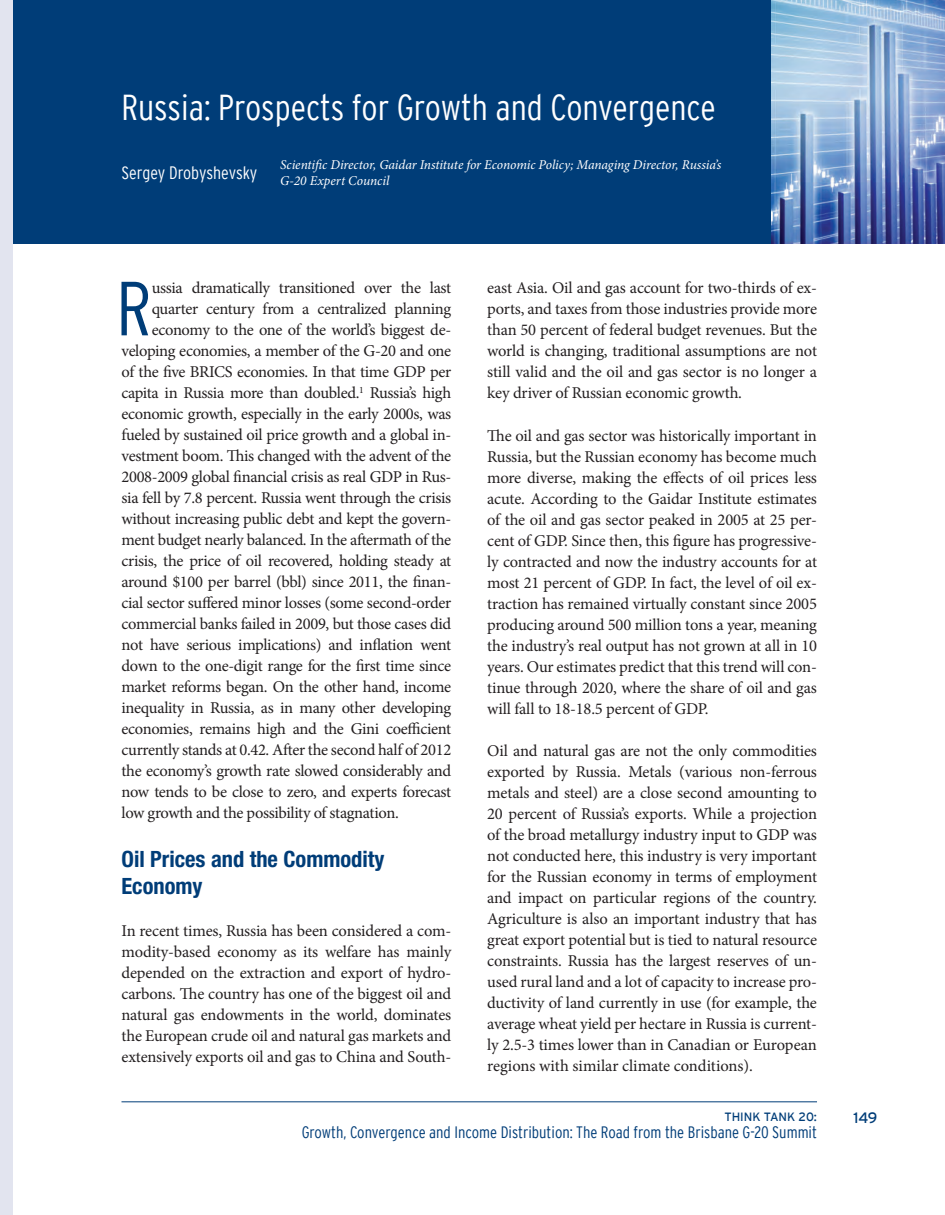
<style>
.page{position:relative;width:945px;height:1215px;background:#fff}
.page>*{position:absolute;margin:0;border:0;box-sizing:border-box;transform-origin:0 0}
.t1{font:300 condensed 76.5px "Interstate";color:#003d78}
.t2{font:300 condensed 36px "Interstate";color:#fff}
.t3{font:700 condensed 22.5px/27px "Helvetica Neue";color:#003d78}
.t4{font:300 condensed 18px "Interstate";letter-spacing:-.005em;color:#fff}
.t5{font:16.5px/21px "Minion Pro";letter-spacing:-.02em;color:#231f20;text-align:justify}
.t6{font:300 condensed 16.5px "Interstate";color:#003d78}
.t7{font:15px "Interstate";color:#003d78}
.t8{font:italic 13.5px/16.2px "Minion Pro";letter-spacing:-.01em;color:#fff}
.t9{font:12px "Interstate";color:#003d78}
</style>
<div class="page">
<hr style="left:122px;top:1101px;width:695px;height:1px;background:#003d78">
<div style="left:0;top:0;width:14px;height:1215px;background:#e2e4ef"></div>
<img style="left:771px;top:0;width:174px;height:243px">
<div style="left:14px;top:0;width:757px;height:243px;background:#003d78"></div>
<h2 class="t2" style="left:122px;top:87px;width:596px">Russia: Prospects for Growth and Convergence</h2>
<p class="t4" style="left:122px;top:163px;width:137px">Sergey Drobyshevsky</p>
<p class="t8" style="left:280px;top:156px;width:443px">Scientific Director, Gaidar Institute for Economic Policy; Managing Director, Russia’s<br>G-20 Expert Council</p>
<h1 class="t1" style="left:116px;top:265px;width:37px">R</h1>
<p class="t5" style="left:152px;top:278px;width:301px">ussia dramatically transitioned over the last</p>
<p class="t5" style="left:152px;top:299px;width:301px">quarter century from a centralized planning</p>
<p class="t5" style="left:152px;top:320px;width:301px">economy to the one of the world’s biggest de-</p>
<p class="t5" style="left:121px;top:341px;width:331px">veloping economies, a member of the G-20 and one</p>
<p class="t5" style="left:121px;top:362px;width:331px">of the five BRICS economies. In that time GDP per</p>
<p class="t5" style="left:121px;top:383px;width:331px">capita in Russia more than doubled.<sup>1</sup> Russia’s high</p>
<p class="t5" style="left:122px;top:404px;width:331px">economic growth, especially in the early 2000s, was</p>
<p class="t5" style="left:122px;top:425px;width:331px">fueled by sustained oil price growth and a global in-</p>
<p class="t5" style="left:122px;top:446px;width:331px">vestment boom. This changed with the advent of the</p>
<p class="t5" style="left:122px;top:467px;width:331px">2008-2009 global financial crisis as real GDP in Rus-</p>
<p class="t5" style="left:122px;top:488px;width:331px">sia fell by 7.8 percent. Russia went through the crisis</p>
<p class="t5" style="left:122px;top:509px;width:331px">without increasing public debt and kept the govern-</p>
<p class="t5" style="left:122px;top:530px;width:331px">ment budget nearly balanced. In the aftermath of the</p>
<p class="t5" style="left:122px;top:551px;width:331px">crisis, the price of oil recovered, holding steady at</p>
<p class="t5" style="left:122px;top:572px;width:331px">around $100 per barrel (bbl) since 2011, the finan-</p>
<p class="t5" style="left:122px;top:593px;width:331px">cial sector suffered minor losses (some second-order</p>
<p class="t5" style="left:122px;top:614px;width:331px">commercial banks failed in 2009, but those cases did</p>
<p class="t5" style="left:122px;top:635px;width:331px">not have serious implications) and inflation went</p>
<p class="t5" style="left:122px;top:656px;width:331px">down to the one-digit range for the first time since</p>
<p class="t5" style="left:122px;top:677px;width:331px">market reforms began. On the other hand, income</p>
<p class="t5" style="left:122px;top:698px;width:331px">inequality in Russia, as in many other developing</p>
<p class="t5" style="left:122px;top:719px;width:331px">economies, remains high and the Gini coefficient</p>
<p class="t5" style="left:122px;top:740px;width:331px">currently stands at 0.42. After the second half of 2012</p>
<p class="t5" style="left:122px;top:761px;width:331px">the economy’s growth rate slowed considerably and</p>
<p class="t5" style="left:122px;top:782px;width:331px">now tends to be close to zero, and experts forecast</p>
<p class="t5" style="left:122px;top:803px;width:279px">low growth and the possibility of stagnation.</p>
<h3 class="t3" style="left:122px;top:845px;width:265px">Oil Prices and the Commodity<br>Economy</h3>
<p class="t5" style="left:122px;top:920px;width:331px">In recent times, Russia has been considered a com&shy;modity-based economy as its welfare has mainly depended on the extraction and export of hydro&shy;carbons. The country has one of the biggest oil and natural gas endowments in the world, dominates the European crude oil and natural gas markets and extensively exports oil and gas to China and South-</p>
<p class="t5" style="left:487px;top:278px;width:331px">east Asia. Oil and gas account for two-thirds of ex&shy;ports, and taxes from those industries provide more than 50 percent of federal budget revenues. But the world is changing, traditional assumptions are not still valid and the oil and gas sector is no longer a key driver of Russian economic growth.</p>
<p class="t5" style="left:487px;top:425px;width:331px">The oil and gas sector was historically important in Russia, but the Russian economy has become much more diverse, making the effects of oil prices less acute. According to the Gaidar Institute estimates of the oil and gas sector peaked in 2005 at 25 per&shy;cent of GDP. Since then, this figure has progressive&shy;ly contracted and now the industry accounts for at most 21 percent of GDP. In fact, the level of oil ex&shy;traction has remained virtually constant since 2005 producing around 500 million tons a year, meaning the industry’s real output has not grown at all in 10 years. Our estimates predict that this trend will con&shy;tinue through 2020, where the share of oil and gas will fall to 18-18.5 percent of GDP.</p>
<p class="t5" style="left:487px;top:740px;width:331px">Oil and natural gas are not the only commodities exported by Russia. Metals (various non-ferrous metals and steel) are a close second amounting to 20 percent of Russia’s exports. While a projection of the broad metallurgy industry input to GDP was not conducted here, this industry is very important for the Russian economy in terms of employment and impact on particular regions of the country.<br>Agriculture is also an important industry that has great export potential but is tied to natural resource constraints. Russia has the largest reserves of un&shy;used rural land and a lot of capacity to increase pro&shy;ductivity of land currently in use (for example, the average wheat yield per hectare in Russia is current&shy;ly 2.5-3 times lower than in Canadian or European regions with similar climate conditions).</p>
<p class="t9" style="left:724px;top:1110px;width:94px">THINK TANK 20:</p>
<p class="t6" style="left:302px;top:1123px;width:517px">Growth, Convergence and Income Distribution: The Road from the Brisbane G-20 Summit</p>
<p class="t7" style="left:853px;top:1110px;width:26px">149</p>
</div>
